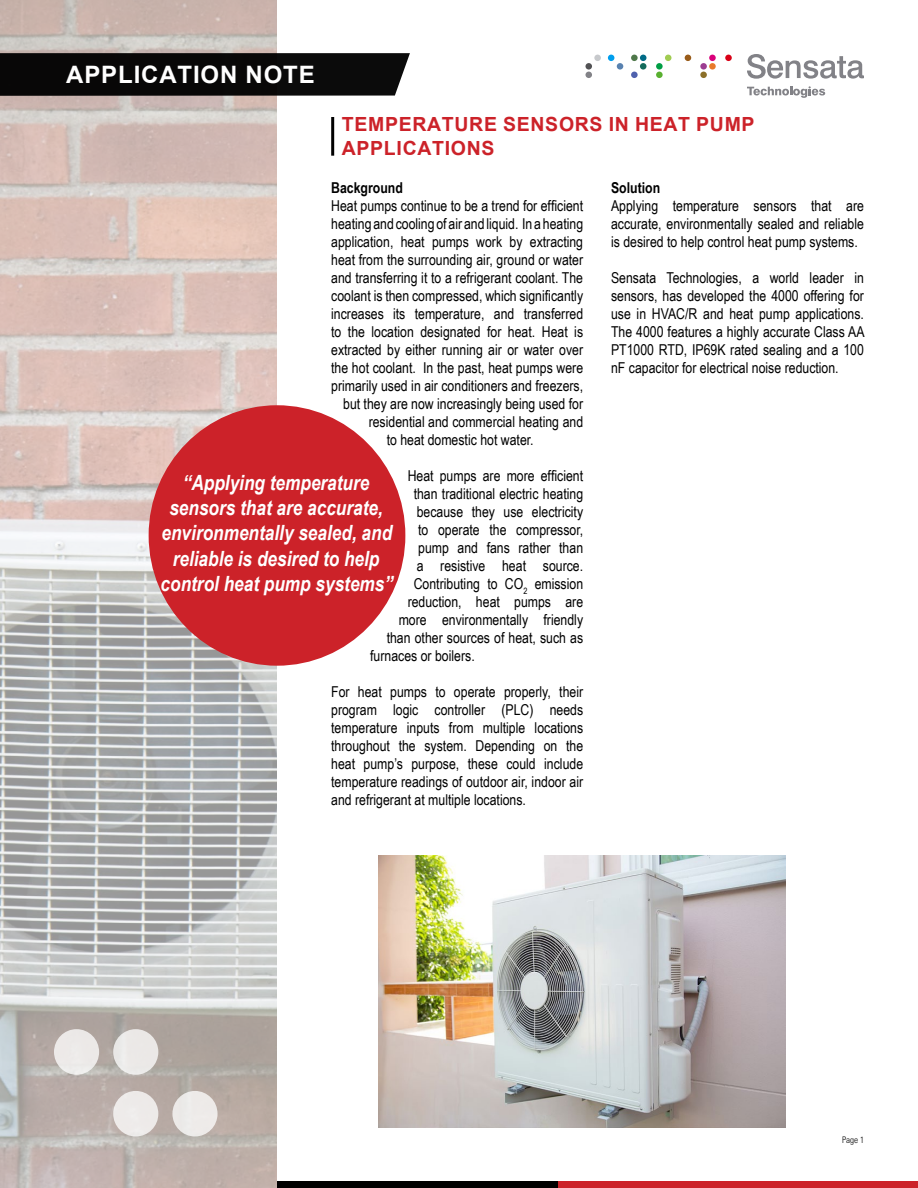
<style>
.page{position:relative;width:918px;height:1188px;background:#fff}
.page>*{position:absolute;margin:0;border:0;box-sizing:border-box;transform-origin:0 0}
.t1{font:700 24px "Arial";letter-spacing:.035em;color:#fff}
.t2{font:italic 700 21px/25.2px "Arial Narrow";color:#fff;text-align:center}
.t3{font:700 19.5px/23.4px "Arial";letter-spacing:.035em;color:#cc2229}
.t4{font:15px/18px "Arial Narrow";color:#000;text-align:justify}
.t5{font:700 15px "Arial Narrow";color:#000}
.t6{font:300 condensed 9px "Univers LT Pro";color:#000}
</style>
<div class="page">
<img style="left:0;top:0;width:277px;height:1188px">
<svg style="left:747px;top:54px;width:117px;height:25px"></svg>
<svg style="left:747px;top:86px;width:78px;height:12px"></svg>
<div style="left:585px;top:72px;width:7px;height:6px;background:#828287;border-radius:50%"></div>
<svg style="left:608px;top:55px;width:6px;height:6px"></svg>
<div style="left:617px;top:63px;width:6px;height:7px;background:#5982b0;border-radius:50%"></div>
<div style="left:631px;top:55px;width:7px;height:6px;background:#4f784a;border-radius:50%"></div>
<svg style="left:640px;top:55px;width:6px;height:6px"></svg>
<div style="left:640px;top:63px;width:6px;height:7px;background:#146b5c;border-radius:50%"></div>
<div style="left:631px;top:72px;width:7px;height:6px;background:#4f61ad;border-radius:50%"></div>
<svg style="left:665px;top:55px;width:6px;height:6px"></svg>
<div style="left:656px;top:63px;width:7px;height:7px;background:#009e45;border-radius:50%"></div>
<div style="left:656px;top:72px;width:7px;height:6px;background:#59b030;border-radius:50%"></div>
<div style="left:709px;top:55px;width:7px;height:6px;background:#d9007a;border-radius:50%"></div>
<div style="left:700px;top:63px;width:7px;height:7px;background:#9c3d91;border-radius:50%"></div>
<div style="left:709px;top:63px;width:7px;height:7px;background:#e87a2b;border-radius:50%"></div>
<div style="left:700px;top:72px;width:7px;height:6px;background:#8c7029;border-radius:50%"></div>
<div style="left:725px;top:55px;width:7px;height:6px;background:#d90017;border-radius:50%"></div>
<div style="left:594px;top:55px;width:7px;height:6px;background:#c7c9cc;border-radius:50%"></div>
<div style="left:585px;top:63px;width:7px;height:7px;background:#525254;border-radius:50%"></div>
<svg style="left:685px;top:55px;width:6px;height:6px"></svg>
<hr style="left:331px;top:117px;width:3px;height:39px;background:#000">
<div style="left:557px;top:1181px;width:361px;height:7px;background:#cc2229"></div>
<div style="left:277px;top:1181px;width:280px;height:7px;background:#000"></div>
<div style="left:0;top:53px;width:410px;height:43px;background:#080707"></div>
<div style="left:54px;top:1029px;width:45px;height:46px;background:#ece9e8;border-radius:50%"></div>
<div style="left:113px;top:1091px;width:45px;height:45px;background:#eeebe9;border-radius:50%"></div>
<div style="left:113px;top:1029px;width:45px;height:46px;background:#ebe8e7;border-radius:50%"></div>
<div style="left:172px;top:1091px;width:46px;height:45px;background:#edeae9;border-radius:50%"></div>
<div style="left:149px;top:405px;width:256px;height:261px;background:#cc2229;border-radius:50%"></div>
<img style="left:378px;top:856px;width:408px;height:271px">
<h1 class="t1" style="left:66px;top:57px;width:250px">APPLICATION NOTE</h1>
<h3 class="t3" style="left:342px;top:113px;width:414px">TEMPERATURE SENSORS IN HEAT PUMP<br>APPLICATIONS</h3>
<p class="t5" style="left:331px;top:176px;width:73px">Background</p>
<p class="t4" style="left:331px;top:196px;width:253px">Heat pumps continue to be a trend for efficient</p>
<p class="t4" style="left:331px;top:214px;width:254px">heating and cooling of air and liquid. In a heating</p>
<p class="t4" style="left:331px;top:232px;width:253px">application, heat pumps work by extracting</p>
<p class="t4" style="left:331px;top:250px;width:254px">heat from the surrounding air, ground or water</p>
<p class="t4" style="left:331px;top:268px;width:253px">and transferring it to a refrigerant coolant. The</p>
<p class="t4" style="left:331px;top:286px;width:253px">coolant is then compressed, which significantly</p>
<p class="t4" style="left:331px;top:304px;width:253px">increases its temperature, and transferred</p>
<p class="t4" style="left:331px;top:322px;width:253px">to the location designated for heat. Heat is</p>
<p class="t4" style="left:331px;top:340px;width:253px">extracted by either running air or water over</p>
<p class="t4" style="left:331px;top:358px;width:254px">the hot coolant. In the past, heat pumps were</p>
<p class="t4" style="left:331px;top:376px;width:253px">primarily used in air conditioners and freezers,</p>
<p class="t4" style="left:343px;top:394px;width:241px">but they are now increasingly being used for</p>
<p class="t4" style="left:369px;top:412px;width:216px">residential and commercial heating and</p>
<p class="t4" style="left:387px;top:430px;width:149px">to heat domestic hot water.</p>
<p class="t4" style="left:408px;top:466px;width:177px">Heat pumps are more efficient</p>
<p class="t4" style="left:414px;top:484px;width:171px">than traditional electric heating</p>
<p class="t4" style="left:417px;top:502px;width:168px">because they use electricity</p>
<p class="t4" style="left:418px;top:520px;width:167px">to operate the compressor,</p>
<p class="t4" style="left:418px;top:538px;width:166px">pump and fans rather than</p>
<p class="t4" style="left:417px;top:556px;width:168px">a resistive heat source.</p>
<p class="t4" style="left:414px;top:574px;width:171px">Contributing to CO<sub>2</sub> emission</p>
<p class="t4" style="left:408px;top:592px;width:177px">reduction, heat pumps are</p>
<p class="t4" style="left:399px;top:610px;width:186px">more environmentally friendly</p>
<p class="t4" style="left:387px;top:628px;width:198px">than other sources of heat, such as</p>
<p class="t4" style="left:370px;top:646px;width:106px">furnaces or boilers.</p>
<p class="t4" style="left:331px;top:682px;width:254px">For heat pumps to operate properly, their program logic controller (PLC) needs temperature inputs from multiple locations throughout the system. Depending on the heat pump’s purpose, these could include temperature readings of outdoor air, indoor air and refrigerant at multiple locations.</p>
<p class="t5" style="left:611px;top:176px;width:51px">Solution</p>
<p class="t4" style="left:611px;top:196px;width:254px">Applying temperature sensors that are accurate, environmentally sealed and reliable is desired to help control heat pump systems.</p>
<p class="t4" style="left:611px;top:268px;width:255px">Sensata Technologies, a world leader in sensors, has developed the 4000 offering for use in HVAC/R and heat pump applications.<br>The 4000 features a highly accurate Class AA PT1000 RTD, IP69K rated sealing and a 100 nF capacitor for electrical noise reduction.</p>
<h2 class="t2" style="left:161px;top:469px;width:234px">“Applying temperature sensors that are accurate, environmentally sealed, and reliable is desired to help control heat pump systems”</h2>
<p class="t6" style="left:842px;top:1134px;width:23px">Page 1</p>
</div>
